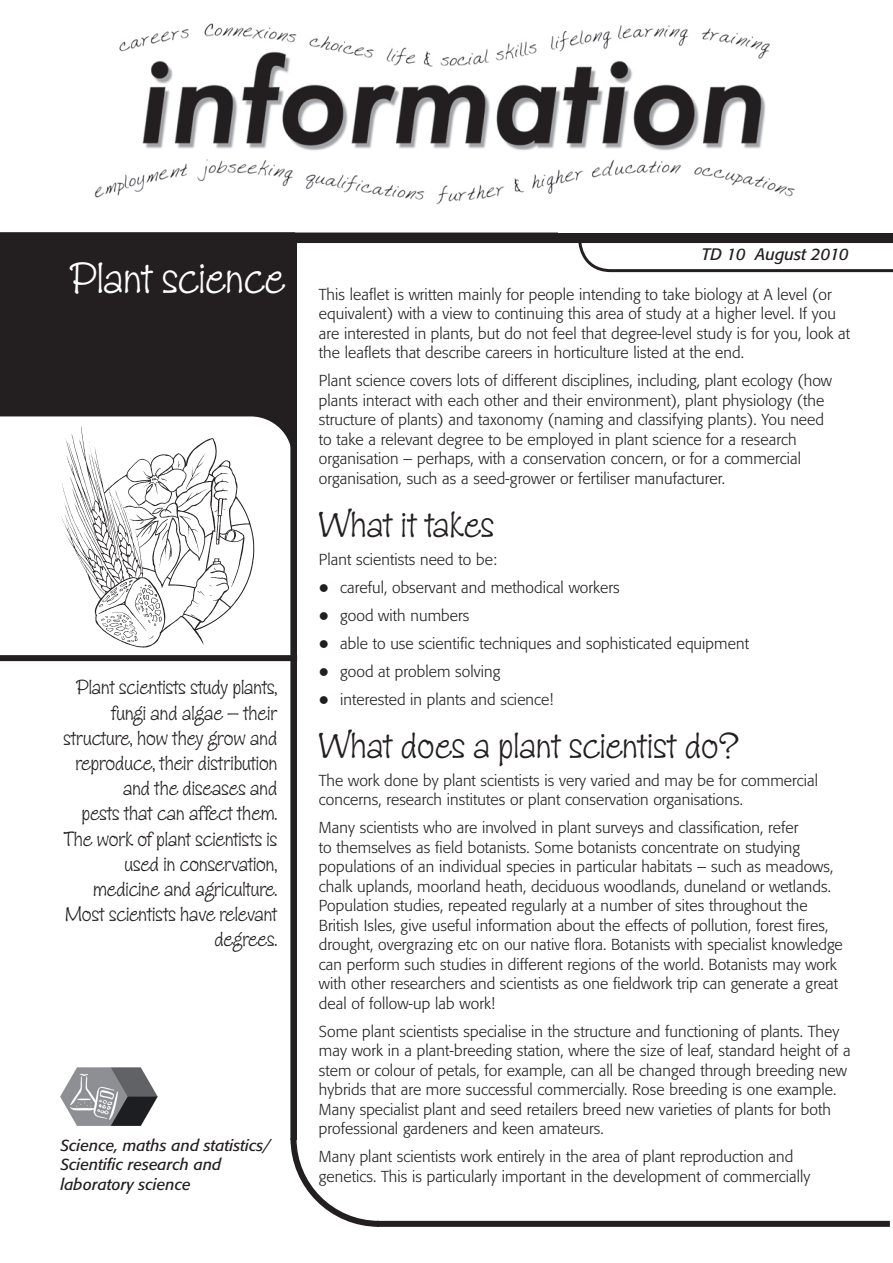
<style>
.page{position:relative;width:893px;height:1263px;background:#fff}
.page>*{position:absolute;margin:0;border:0;box-sizing:border-box;transform-origin:0 0}
.t1{font:45px "Zipty Do";color:#fff}
.t2{font:37.5px "Zipty Do";letter-spacing:.005em;color:#231f20}
.t3{font:21px/25.2px "Zipty Do";color:#231f20;text-align:right}
.t4{font:italic 16.5px "Formata";color:#231f20}
.t5{font:300 15.75px/19.5px "Formata";letter-spacing:.005em;color:#231f20}
.t6{font:italic 15.75px/19.5px "Formata";letter-spacing:.005em;color:#231f20}
</style>
<div class="page">
<div style="left:377px;top:1221px;width:513px;height:6px;background:#231f20"></div>
<svg style="left:290px;top:1138px;width:89px;height:89px"></svg>
<div style="left:291px;top:235px;width:6px;height:904px;background:#231f20"></div>
<svg style="left:0;top:243px;width:291px;height:296px;fill:#231f20"></svg>
<div style="left:0;top:655px;width:297px;height:6px;background:#231f20"></div>
<div style="left:0;top:232px;width:893px;height:11px;background:#231f20"></div>
<img style="left:94px;top:23px;width:701px;height:182px">
<svg style="left:559px;top:202px;width:334px;height:70px"></svg>
<img style="left:60px;top:1067px;width:97px;height:59px">
<img style="left:60px;top:420px;width:198px;height:228px">
<h1 class="t1" style="left:70px;top:251px;width:217px">Plant science</h1>
<p class="t3" style="left:63px;top:675px;width:215px">Plant scientists study plants, fungi and algae – their structure, how they grow and reproduce, their distribution and the diseases and<br>pests that can affect them.<br>The work of plant scientists is used in conservation, medicine and agriculture.<br>Most scientists have relevant degrees.</p>
<p class="t6" style="left:60px;top:1135px;width:212px">Science, maths and statistics/<br>Scientific research and laboratory science</p>
<p class="t4" style="left:702px;top:244px;width:149px">TD 10 August 2010</p>
<p class="t5" style="left:319px;top:285px;width:533px">This leaflet is written mainly for people intending to take biology at A level (or equivalent) with a view to continuing this area of study at a higher level. If you are interested in plants, but do not feel that degree-level study is for you, look at the leaflets that describe careers in horticulture listed at the end.</p>
<p class="t5" style="left:319px;top:371px;width:515px">Plant science covers lots of different disciplines, including, plant ecology (how plants interact with each other and their environment), plant physiology (the structure of plants) and taxonomy (naming and classifying plants). You need to take a relevant degree to be employed in plant science for a research organisation – perhaps, with a conservation concern, or for a commercial organisation, such as a seed-grower or fertiliser manufacturer.</p>
<h2 class="t2" style="left:319px;top:502px;width:177px">What it takes</h2>
<p class="t5" style="left:340px;top:546px;width:410px;line-height:27.9px;text-indent:-21px">Plant scientists need to be:<br>careful, observant and methodical workers<br>good with numbers<br>able to use scientific techniques and sophisticated equipment good at problem solving<br>interested in plants and science!</p>
<h2 class="t2" style="left:319px;top:723px;width:421px">What does a plant scientist do?</h2>
<p class="t5" style="left:319px;top:771px;width:501px">The work done by plant scientists is very varied and may be for commercial concerns, research institutes or plant conservation organisations.</p>
<p class="t5" style="left:319px;top:818px;width:525px">Many scientists who are involved in plant surveys and classification, refer<br>to themselves as field botanists. Some botanists concentrate on studying populations of an individual species in particular habitats – such as meadows, chalk uplands, moorland heath, deciduous woodlands, duneland or wetlands.<br>Population studies, repeated regularly at a number of sites throughout the British Isles, give useful information about the effects of pollution, forest fires, drought, overgrazing etc on our native flora. Botanists with specialist knowledge can perform such studies in different regions of the world. Botanists may work with other researchers and scientists as one fieldwork trip can generate a great deal of follow-up lab work!</p>
<p class="t5" style="left:319px;top:1021px;width:533px">Some plant scientists specialise in the structure and functioning of plants. They may work in a plant-breeding station, where the size of leaf, standard height of a stem or colour of petals, for example, can all be changed through breeding new hybrids that are more successful commercially. Rose breeding is one example.<br>Many specialist plant and seed retailers breed new varieties of plants for both professional gardeners and keen amateurs.</p>
<p class="t5" style="left:319px;top:1147px;width:493px">Many plant scientists work entirely in the area of plant reproduction and genetics. This is particularly important in the development of commercially</p>
</div>
